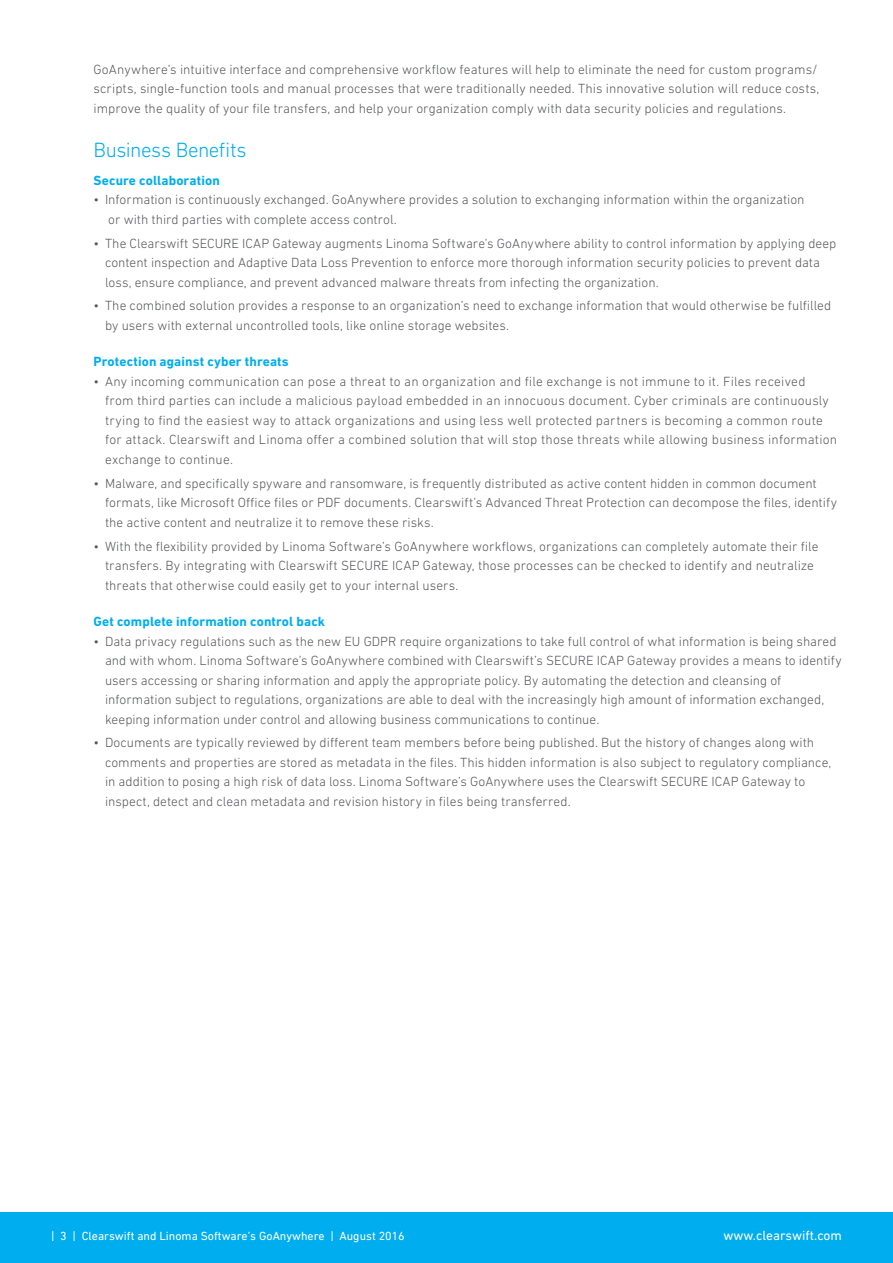
<style>
.page{position:relative;width:893px;height:1263px;background:#fff}
.page>*{position:absolute;margin:0;border:0;box-sizing:border-box;transform-origin:0 0}
.t1{font:300 21px "DIN Next LT Pro";letter-spacing:-.02em;color:#00aeef}
.t2{font:300 13.5px/19.5px "DIN Next LT Pro";letter-spacing:.005em;color:#57585a}
.t3{font:700 13.5px "DIN Next LT Pro";letter-spacing:.01em;color:#00aeef}
.t4{font:13.5px "DIN Next LT Pro";color:#fff}
.t5{font:12px "DIN Next LT Pro";color:#fff}
</style>
<div class="page">
<div style="left:0;top:1212px;width:893px;height:51px;background:#00aeef"></div>
<p class="t2" style="left:94px;top:59px;width:727px">GoAnywhere’s intuitive interface and comprehensive workflow features will help to eliminate the need for custom programs/ scripts, single-function tools and manual processes that were traditionally needed. This innovative solution will reduce costs, improve the quality of your file transfers, and help your organization comply with data security policies and regulations.</p>
<p class="t1" style="left:94px;top:138px;width:154px">Business Benefits</p>
<p class="t3" style="left:94px;top:172px;width:128px">Secure collaboration</p>
<p class="t2" style="left:108px;top:190px;width:698px;text-indent:-15px">• Information is continuously exchanged. GoAnywhere provides a solution to exchanging information within the organization or with third parties with complete access control.</p>
<p class="t2" style="left:105px;top:233px;width:733px;text-indent:-11px">• The Clearswift SECURE ICAP Gateway augments Linoma Software’s GoAnywhere ability to control information by applying deep content inspection and Adaptive Data Loss Prevention to enforce more thorough information security policies to prevent data loss, ensure compliance, and prevent advanced malware threats from infecting the organization.</p>
<p class="t2" style="left:105px;top:296px;width:728px;text-indent:-11px">• The combined solution provides a response to an organization’s need to exchange information that would otherwise be fulfilled by users with external uncontrolled tools, like online storage websites.</p>
<p class="t3" style="left:94px;top:354px;width:197px">Protection against cyber threats</p>
<p class="t2" style="left:105px;top:371px;width:734px;text-indent:-11px">• Any incoming communication can pose a threat to an organization and file exchange is not immune to it. Files received from third parties can include a malicious payload embedded in an innocuous document. Cyber criminals are continuously trying to find the easiest way to attack organizations and using less well protected partners is becoming a common route for attack. Clearswift and Linoma offer a combined solution that will stop those threats while allowing business information exchange to continue.</p>
<p class="t2" style="left:105px;top:473px;width:733px;text-indent:-11px">• Malware, and specifically spyware and ransomware, is frequently distributed as active content hidden in common document formats, like Microsoft Office files or PDF documents. Clearswift’s Advanced Threat Protection can decompose the files, identify the active content and neutralize it to remove these risks.</p>
<p class="t2" style="left:105px;top:536px;width:715px;text-indent:-11px">• With the flexibility provided by Linoma Software’s GoAnywhere workflows, organizations can completely automate their file transfers. By integrating with Clearswift SECURE ICAP Gateway, those processes can be checked to identify and neutralize threats that otherwise could easily get to your internal users.</p>
<p class="t3" style="left:94px;top:613px;width:233px">Get complete information control back</p>
<p class="t2" style="left:105px;top:631px;width:738px;text-indent:-11px">• Data privacy regulations such as the new EU GDPR require organizations to take full control of what information is being shared and with whom. Linoma Software’s GoAnywhere combined with Clearswift’s SECURE ICAP Gateway provides a means to identify users accessing or sharing information and apply the appropriate policy. By automating the detection and cleansing of information subject to regulations, organizations are able to deal with the increasingly high amount of information exchanged, keeping information under control and allowing business communications to continue.</p>
<p class="t2" style="left:105px;top:733px;width:728px;text-indent:-11px">• Documents are typically reviewed by different team members before being published. But the history of changes along with comments and properties are stored as metadata in the files. This hidden information is also subject to regulatory compliance, in addition to posing a high risk of data loss. Linoma Software’s GoAnywhere uses the Clearswift SECURE ICAP Gateway to inspect, detect and clean metadata and revision history in files being transferred.</p>
<p class="t5" style="left:51px;top:1229px;width:355px">| 3 | Clearswift and Linoma Software’s GoAnywhere | August 2016</p>
<p class="t4" style="left:723px;top:1228px;width:120px">www.clearswift.com</p>
</div>
